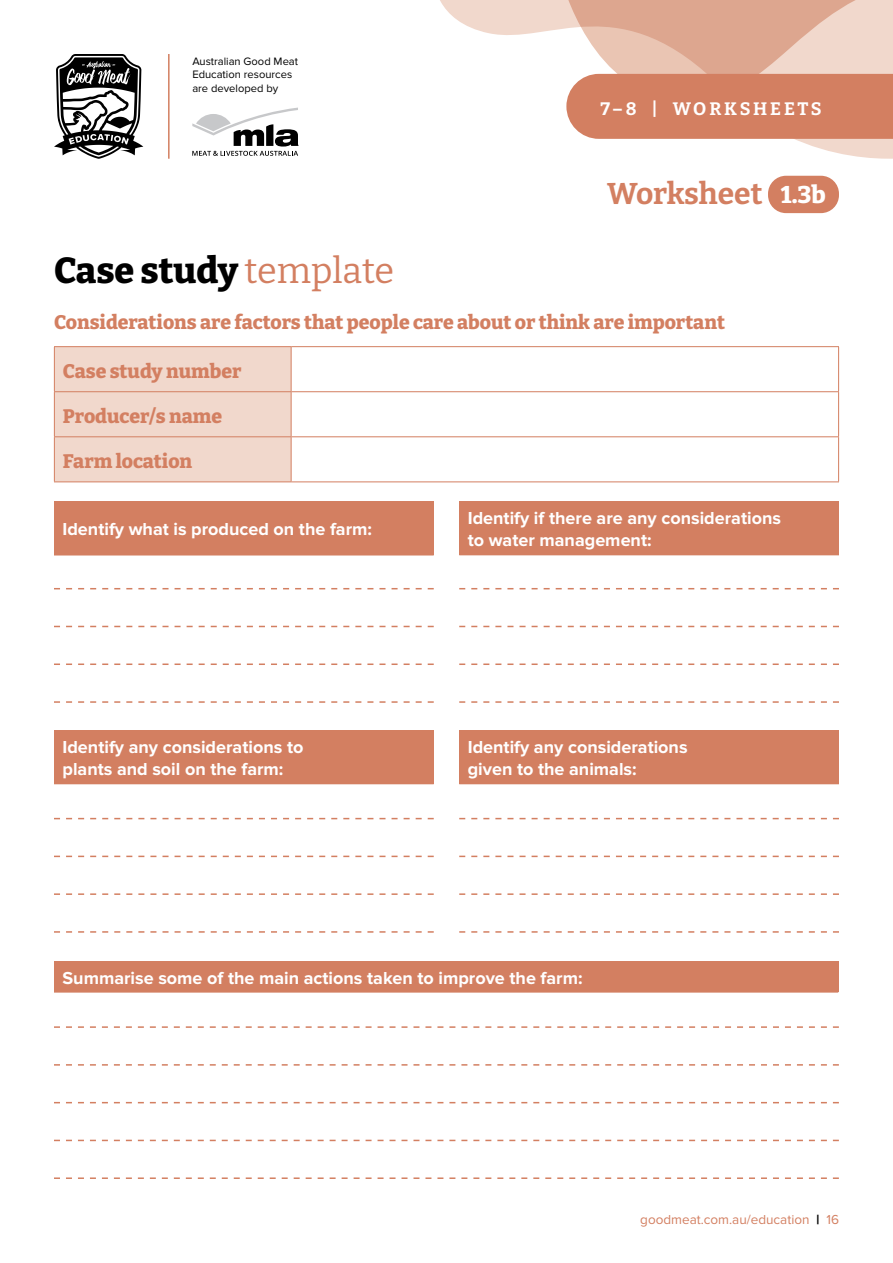
<style>
.page{position:relative;width:893px;height:1263px;background:#fff}
.page>*{position:absolute;margin:0;border:0;box-sizing:border-box;transform-origin:0 0}
.t1{font:800 36px "Bitter";color:#000}
.t2{font:700 30px "Bitter";color:#d37f61}
.t3{font:800 19.5px "Bitter";color:#d37f61}
.t4{font:700 18px/22.5px "Proxima Nova";color:#fff}
.t5{font:700 18px "Bitter";letter-spacing:.15em;color:#fff}
.t6{font:13.5px "Proxima Nova";color:#d37f61}
.t7{font:11.1px/13.5px "Proxima Nova";color:#000}
.s1{font-weight:400;color:#d37f61}
.s2{font-weight:800;font-size:24px;color:#fff}
.s3{font-family:"Proxima Nova Extrabld";color:#000}
</style>
<div class="page">
<svg style="left:440px;top:0;width:453px;height:159px"></svg>
<svg style="left:54px;top:54px;width:89px;height:105px"></svg>
<hr style="left:168px;top:54px;width:2px;height:105px;background:#d37f61">
<svg style="left:192px;top:108px;width:107px;height:48px"></svg>
<svg style="left:561px;top:0;width:332px;height:139px;background:#dea38c"></svg>
<div style="left:768px;top:176px;width:71px;height:37px;background:#d37f61;border-radius:18px"></div>
<div style="left:459px;top:501px;width:380px;height:54px;background:#d37f61"></div>
<div style="left:459px;top:730px;width:380px;height:54px;background:#d37f61"></div>
<div style="left:54px;top:501px;width:380px;height:54px;background:#d37f61"></div>
<hr style="left:54px;top:555px;width:380px;height:1px;background:#d37f61">
<div style="left:54px;top:730px;width:380px;height:54px;background:#d37f61"></div>
<div style="left:54px;top:961px;width:784px;height:31px;background:#d37f61"></div>
<hr style="left:54px;top:992px;width:784px;height:1px;background:#d37f61">
<div style="left:55px;top:347px;width:236px;height:134px;background:#f1d8cc"></div>
<svg style="left:292px;top:347px;width:546px;height:91px"></svg>
<hr style="left:54px;top:347px;width:1px;height:44px;background:#d37f61">
<hr style="left:54px;top:392px;width:1px;height:44px;background:#d37f61">
<hr style="left:54px;top:437px;width:1px;height:44px;background:#d37f61">
<hr style="left:54px;top:346px;width:237px;height:1px;background:#d37f61">
<hr style="left:54px;top:391px;width:237px;height:1px;background:#d37f61">
<hr style="left:54px;top:436px;width:237px;height:1px;background:#d37f61">
<hr style="left:54px;top:481px;width:237px;height:1px;background:#d37f61">
<hr style="left:291px;top:347px;width:1px;height:44px;background:#d37f61">
<hr style="left:291px;top:392px;width:1px;height:44px;background:#d37f61">
<hr style="left:291px;top:437px;width:1px;height:44px;background:#d37f61">
<hr style="left:291px;top:346px;width:548px;height:1px;background:#d37f61">
<hr style="left:838px;top:347px;width:1px;height:44px;background:#d37f61">
<hr style="left:838px;top:392px;width:1px;height:44px;background:#d37f61">
<hr style="left:838px;top:437px;width:1px;height:44px;background:#d37f61">
<hr style="left:291px;top:391px;width:548px;height:1px;background:#d37f61">
<hr style="left:291px;top:436px;width:548px;height:1px;background:#d37f61">
<hr style="left:291px;top:481px;width:548px;height:1px;background:#d37f61">
<svg style="left:54px;top:588px;width:380px;height:1px"></svg>
<svg style="left:459px;top:588px;width:380px;height:1px"></svg>
<svg style="left:459px;top:818px;width:380px;height:1px"></svg>
<svg style="left:54px;top:818px;width:380px;height:1px"></svg>
<svg style="left:54px;top:1064px;width:785px;height:2px"></svg>
<svg style="left:54px;top:1026px;width:785px;height:2px"></svg>
<svg style="left:54px;top:626px;width:380px;height:1px"></svg>
<svg style="left:459px;top:626px;width:380px;height:1px"></svg>
<svg style="left:459px;top:856px;width:380px;height:1px"></svg>
<svg style="left:54px;top:856px;width:380px;height:1px"></svg>
<svg style="left:54px;top:1102px;width:785px;height:1px"></svg>
<svg style="left:54px;top:663px;width:380px;height:2px"></svg>
<svg style="left:459px;top:663px;width:380px;height:2px"></svg>
<svg style="left:459px;top:893px;width:380px;height:2px"></svg>
<svg style="left:54px;top:893px;width:380px;height:2px"></svg>
<svg style="left:54px;top:1140px;width:785px;height:1px"></svg>
<svg style="left:54px;top:701px;width:380px;height:2px"></svg>
<svg style="left:459px;top:701px;width:380px;height:2px"></svg>
<svg style="left:459px;top:931px;width:380px;height:2px"></svg>
<svg style="left:54px;top:931px;width:380px;height:2px"></svg>
<svg style="left:54px;top:1177px;width:785px;height:2px"></svg>
<p class="t7" style="left:192px;top:55px;width:107px">Australian Good Meat<br>Education resources are developed by</p>
<h1 class="t1" style="left:54px;top:247px;width:342px">Case study <span class="s1">template</span></h1>
<p class="t5" style="left:600px;top:97px;width:223px">7–8 | WORKSHEETS</p>
<h2 class="t2" style="left:607px;top:175px;width:220px">Worksheet <span class="s2">1.3b</span></h2>
<p class="t3" style="left:54px;top:310px;width:672px">Considerations are factors that people care about or think are important</p>
<p class="t3" style="left:63px;top:359px;width:180px">Case study number</p>
<p class="t3" style="left:63px;top:404px;width:161px">Producer/s name</p>
<p class="t3" style="left:63px;top:449px;width:131px">Farm location</p>
<p class="t4" style="left:63px;top:518px;width:311px">Identify what is produced on the farm:</p>
<p class="t4" style="left:63px;top:736px;width:242px">Identify any considerations to plants and soil on the farm:</p>
<p class="t4" style="left:468px;top:507px;width:315px">Identify if there are any considerations to water management:</p>
<p class="t4" style="left:468px;top:736px;width:221px">Identify any considerations given to the animals:</p>
<p class="t4" style="left:63px;top:967px;width:522px">Summarise some of the main actions taken to improve the farm:</p>
<p class="t6" style="left:640px;top:1212px;width:200px">goodmeat.com.au/education <span class="s3">|</span> 16</p>
</div>
